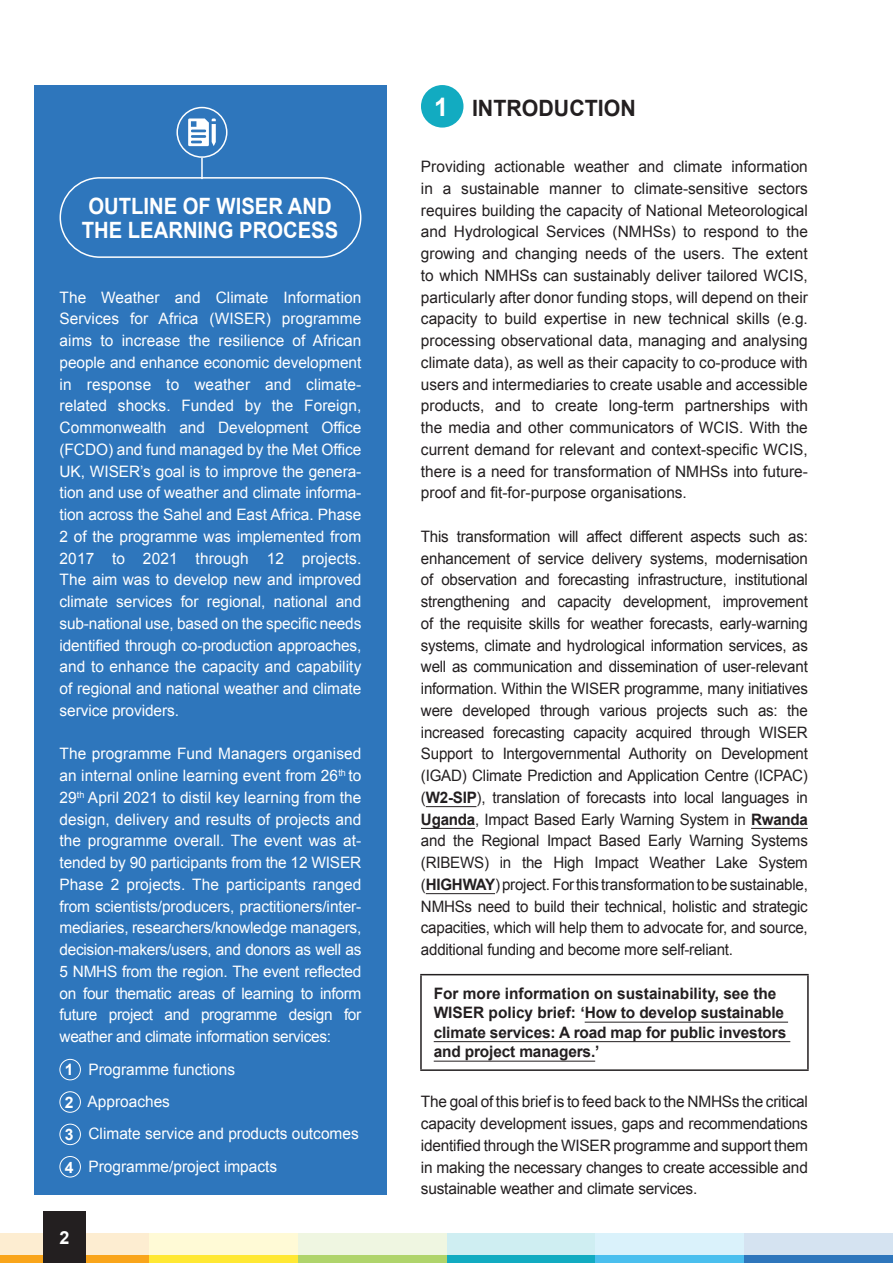
<style>
.page{position:relative;width:893px;height:1263px;background:#fff}
.page>*{position:absolute;margin:0;border:0;box-sizing:border-box;transform-origin:0 0}
.t1{font:700 22.5px/24px "Arial";color:#fff;scale:.9 1}
.t2{font:700 22.5px "Arial";color:#231f20;scale:.95 1}
.t3{font:700 18px "Arial";color:#fff}
.t4{font:15.75px/21.8px "Arial";letter-spacing:-.005em;color:#fff;text-align:justify}
.t5{font:15.75px/21.8px "Arial";letter-spacing:-.015em;color:#231f20;text-align:justify;scale:.96 1}
.t6{font:15.75px/21.8px "Arial";letter-spacing:-.015em;color:#231f20;text-align:justify}
.t7{font:700 15.75px/19.5px "Arial";letter-spacing:-.01em;color:#231f20}
.s1{font-weight:700}
.s2{font-size:25.5px;color:#fff}
</style>
<div class="page">
<div style="left:34px;top:85px;width:353px;height:1109px;background:#2e76bc"></div>
<svg style="left:188px;top:118px;width:28px;height:28px"></svg>
<div style="left:60px;top:177px;width:301px;height:81px;border:2px solid #fff;border-radius:40px"></div>
<div style="left:176px;top:107px;width:51px;height:51px;border:2px solid #fff;border-radius:50%"></div>
<hr style="left:201px;top:158px;width:2px;height:21px;background:#fff">
<div style="left:60px;top:1059px;width:21px;height:21px;border:1px solid #fff;border-radius:50%"></div>
<div style="left:60px;top:1091px;width:21px;height:21px;border:1px solid #fff;border-radius:50%"></div>
<div style="left:60px;top:1124px;width:21px;height:21px;border:1px solid #fff;border-radius:50%"></div>
<div style="left:60px;top:1156px;width:21px;height:21px;border:1px solid #fff;border-radius:50%"></div>
<div style="left:421px;top:85px;width:42px;height:43px;background:#12abc1;border-radius:50%"></div>
<hr style="left:426px;top:806px;width:50px;height:1px;background:#231f20">
<hr style="left:421px;top:828px;width:54px;height:1px;background:#231f20">
<hr style="left:751px;top:828px;width:57px;height:1px;background:#231f20">
<hr style="left:426px;top:893px;width:69px;height:1px;background:#231f20">
<hr style="left:420px;top:974px;width:389px;height:1px;background:#231f20">
<hr style="left:420px;top:975px;width:2px;height:94px;background:#231f20">
<hr style="left:807px;top:975px;width:2px;height:94px;background:#231f20">
<hr style="left:420px;top:1069px;width:389px;height:2px;background:#231f20">
<hr style="left:585px;top:1022px;width:203px;height:1px;background:#231f20">
<hr style="left:434px;top:1041px;width:356px;height:1px;background:#231f20">
<hr style="left:434px;top:1061px;width:161px;height:1px;background:#231f20">
<div style="left:595px;top:1233px;width:149px;height:30px;background:#4abfee"></div>
<div style="left:446px;top:1233px;width:149px;height:30px;background:#12abc1"></div>
<div style="left:298px;top:1233px;width:148px;height:30px;background:#afd46b"></div>
<div style="left:149px;top:1233px;width:149px;height:30px;background:#ffe834"></div>
<div style="left:0;top:1233px;width:149px;height:30px;background:#f9a51b"></div>
<div style="left:744px;top:1233px;width:149px;height:30px;background:#2e76bc"></div>
<svg style="left:0;top:1233px;width:893px;height:21px;background:#e5f0e7"></svg>
<div style="left:43px;top:1212px;width:43px;height:51px;background:#231f20"></div>
<h1 class="t1" style="left:82px;top:195px;width:287px">OUTLINE OF WISER AND<br>THE LEARNING PROCESS</h1>
<p class="t4" style="left:60px;top:286px;width:303px">The Weather and Climate Information Services for Africa (WISER) programme aims to increase the resilience of African people and enhance economic development in response to weather and climate&shy;related shocks. Funded by the Foreign, Commonwealth and Development Office (FCDO) and fund managed by the Met Office UK, WISER’s goal is to improve the genera&shy;tion and use of weather and climate informa&shy;tion across the Sahel and East Africa. Phase 2 of the programme was implemented from 2017 to 2021 through 12 projects.<br>The aim was to develop new and improved climate services for regional, national and sub-national use, based on the specific needs identified through co-production approaches, and to enhance the capacity and capability of regional and national weather and climate service providers.</p>
<p class="t4" style="left:60px;top:743px;width:303px">The programme Fund Managers organised an internal online learning event from 26<sup>th</sup> to 29<sup>th</sup> April 2021 to distil key learning from the design, delivery and results of projects and the programme overall. The event was at&shy;tended by 90 participants from the 12 WISER Phase 2 projects. The participants ranged from scientists/producers, practitioners/inter&shy;mediaries, researchers/knowledge managers, decision-makers/users, and donors as well as 5 NMHS from the region. The event reflected on four thematic areas of learning to inform future project and programme design for weather and climate information services:</p>
<p class="t4" style="left:65px;top:1053px;width:295px;line-height:32.4px;text-align:left"><span class="s1">1</span> Programme functions<br><span class="s1">2</span> Approaches<br><span class="s1">3</span> Climate service and products outcomes<br><span class="s1">4</span> Programme/project impacts</p>
<p class="t3" style="left:60px;top:1226px;width:12px">2</p>
<h1 class="t2" style="left:434px;top:93px;width:214px"><span class="s2">1</span> INTRODUCTION</h1>
<p class="t6" style="left:421px;top:156px;width:388px">Providing actionable weather and climate information in a sustainable manner to climate-sensitive sectors requires building the capacity of National Meteorological and Hydrological Services (NMHSs) to respond to the growing and changing needs of the users. The extent to which NMHSs can sustainably deliver tailored WCIS, particularly after donor funding stops, will depend on their capacity to build expertise in new technical skills (e.g. processing observational data, managing and analysing climate data), as well as their capacity to co-produce with users and intermediaries to create usable and accessible products, and to create long-term partnerships with the media and other communicators of WCIS. With the current demand for relevant and context-specific WCIS, there is a need for transformation of NMHSs into future&shy;proof and fit-for-purpose organisations.</p>
<p class="t5" style="left:421px;top:526px;width:405px">This transformation will affect different aspects such as: enhancement of service delivery systems, modernisation of observation and forecasting infrastructure, institutional strengthening and capacity development, improvement of the requisite skills for weather forecasts, early-warning systems, climate and hydrological information services, as well as communication and dissemination of user-relevant information. Within the WISER programme, many initiatives were developed through various projects such as: the increased forecasting capacity acquired through WISER Support to Intergovernmental Authority on Development (IGAD) Climate Prediction and Application Centre (ICPAC) (<span class="s1">W2-SIP</span>), translation of forecasts into local languages in <span class="s1">Uganda</span>, Impact Based Early Warning System in <span class="s1">Rwanda </span>and the Regional Impact Based Early Warning Systems (RIBEWS) in the High Impact Weather Lake System (<span class="s1">HIGHWAY</span>) project. For this transformation to be sustainable, NMHSs need to build their technical, holistic and strategic capacities, which will help them to advocate for, and source, additional funding and become more self-reliant.</p>
<p class="t7" style="left:434px;top:984px;width:354px">For more information on sustainability, see the WISER policy brief: ‘How to develop sustainable climate services: A road map for public investors and project managers.’</p>
<p class="t6" style="left:421px;top:1091px;width:388px">The goal of this brief is to feed back to the NMHSs the critical capacity development issues, gaps and recommendations identified through the WISER programme and support them in making the necessary changes to create accessible and sustainable weather and climate services.</p>
</div>
